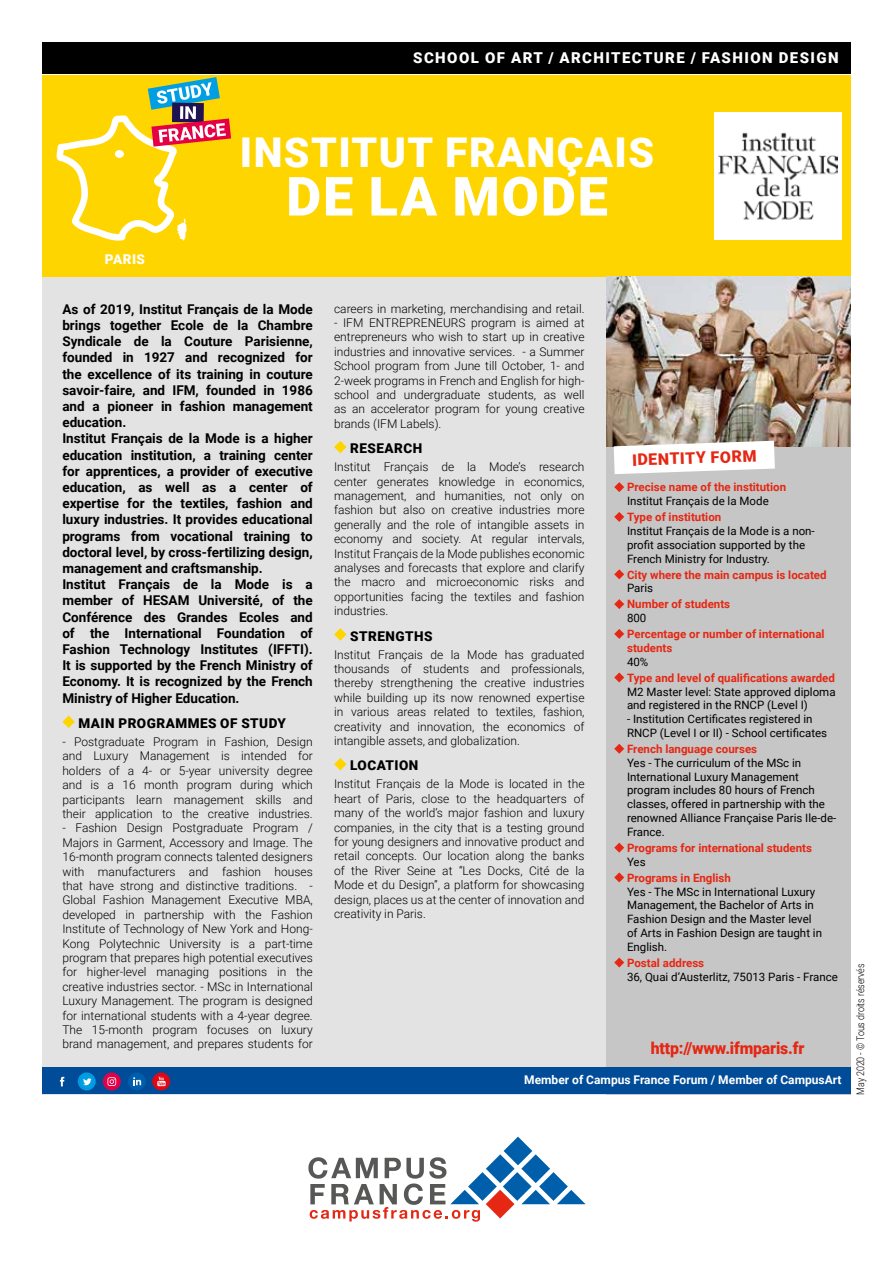
<style>
.page{position:relative;width:893px;height:1263px;background:#fff}
.page>*{position:absolute;margin:0;border:0;box-sizing:border-box;transform-origin:0 0}
.t1{font:900 54px "Roboto";letter-spacing:.035em;color:#fff}
.t2{font:900 41.1px "Roboto";letter-spacing:.035em;color:#fff}
.t3{font:900 16.5px "Roboto";letter-spacing:-.01em;color:#e52713;scale:.96 1}
.t4{font:900 16.05px "Roboto";color:#e52713}
.t5{font:900 15px "Roboto";letter-spacing:.095em;color:#fff}
.t6{font:700 13.5px/16.2px "Roboto";color:#000}
.t7{font:900 13.5px "Roboto";letter-spacing:.035em;color:#000}
.t8{font:900 13.5px "Roboto";letter-spacing:.035em;color:#fff}
.t9{font:300 12px/14.4px "Roboto";color:#000;text-align:justify}
.t10{font:700 12px "Roboto";color:#fff}
.t11{font:11.55px/13.8px "Roboto";color:#000}
.t12{font:700 11.55px/13.8px "Roboto";color:#e52713}
.t13{font:300 10.5px "Roboto";letter-spacing:-.01em;color:#000;scale:.85 1}
</style>
<div class="page">
<div style="left:42px;top:277px;width:809px;height:817px;background:#e3e3e3"></div>
<div style="left:607px;top:276px;width:244px;height:818px;background:#c6c6c6"></div>
<div style="left:42px;top:75px;width:809px;height:202px;background:#ffd500"></div>
<img style="left:607px;top:277px;width:244px;height:170px">
<svg style="left:308px;top:1136px;width:278px;height:86px"></svg>
<div style="left:42px;top:1067px;width:809px;height:27px;background:#004c99"></div>
<div style="left:78px;top:1072px;width:18px;height:18px;border:2px solid #009fe3;border-radius:50%"></div>
<div style="left:79px;top:1074px;width:15px;height:15px;background:#009fe3;border-radius:50%"></div>
<svg style="left:83px;top:1078px;width:9px;height:7px"></svg>
<div style="left:53px;top:1072px;width:18px;height:18px;border:2px solid #004c99;border-radius:50%"></div>
<div style="left:55px;top:1074px;width:15px;height:15px;background:#004c99;border-radius:50%"></div>
<svg style="left:60px;top:1077px;width:4px;height:9px"></svg>
<div style="left:103px;top:1072px;width:18px;height:18px;border:2px solid #e50046;border-radius:50%"></div>
<div style="left:104px;top:1074px;width:15px;height:15px;background:#e50046;border-radius:50%"></div>
<svg style="left:107px;top:1077px;width:9px;height:9px"></svg>
<div style="left:128px;top:1072px;width:18px;height:18px;border:2px solid #005faa;border-radius:50%"></div>
<div style="left:129px;top:1074px;width:15px;height:15px;background:#005faa;border-radius:50%"></div>
<svg style="left:133px;top:1077px;width:8px;height:8px"></svg>
<div style="left:152px;top:1072px;width:18px;height:18px;border:2px solid #e30613;border-radius:50%"></div>
<svg style="left:154px;top:1074px;width:15px;height:15px"></svg>
<svg style="left:157px;top:1077px;width:9px;height:9px"></svg>
<div style="left:714px;top:112px;width:128px;height:127px;background:#fff"></div>
<img style="left:719px;top:132px;width:119px;height:88px">
<div style="left:42px;top:42px;width:809px;height:32px;background:#000"></div>
<svg style="left:614px;top:482px;width:10px;height:10px"></svg>
<svg style="left:614px;top:512px;width:10px;height:10px"></svg>
<svg style="left:614px;top:569px;width:10px;height:10px"></svg>
<svg style="left:614px;top:599px;width:10px;height:10px"></svg>
<svg style="left:614px;top:629px;width:10px;height:10px"></svg>
<svg style="left:614px;top:672px;width:10px;height:10px"></svg>
<svg style="left:614px;top:744px;width:10px;height:10px"></svg>
<svg style="left:614px;top:843px;width:10px;height:10px"></svg>
<svg style="left:614px;top:872px;width:10px;height:10px"></svg>
<svg style="left:614px;top:957px;width:10px;height:10px"></svg>
<svg style="left:614px;top:441px;width:161px;height:33px"></svg>
<svg style="left:57px;top:77px;width:174px;height:164px"></svg>
<svg style="left:62px;top:715px;width:13px;height:13px"></svg>
<svg style="left:334px;top:441px;width:13px;height:12px"></svg>
<svg style="left:334px;top:628px;width:13px;height:13px"></svg>
<svg style="left:334px;top:758px;width:13px;height:12px"></svg>
<p class="t5" style="left:413px;top:47px;width:427px">SCHOOL OF ART / ARCHITECTURE / FASHION DESIGN</p>
<p class="t8" style="left:105px;top:250px;width:42px">PARIS</p>
<h2 class="t2" style="left:240px;top:123px;width:416px">INSTITUT FRANÇAIS</h2>
<h1 class="t1" style="left:286px;top:158px;width:323px">DE LA MODE</h1>
<p class="t6" style="left:62px;top:300px;width:252px">As of 2019, Institut Français de la Mode brings together Ecole de la Chambre Syndicale de la Couture Parisienne, founded in 1927 and recognized for the excellence of its training in couture savoir-faire, and IFM, founded in 1986 and a pioneer in fashion management education.<br>Institut Français de la Mode is a higher education institution, a training center for apprentices, a provider of executive education, as well as a center of expertise for the textiles, fashion and luxury industries. It provides educational programs from vocational training to doctoral level, by cross-fertilizing design, management and craftsmanship.<br>Institut Français de la Mode is a member of HESAM Université, of the Conférence des Grandes Ecoles and of the International Foundation of Fashion Technology Institutes (IFFTI).<br>It is supported by the French Ministry of Economy. It is recognized by the French Ministry of Higher Education.</p>
<p class="t7" style="left:78px;top:714px;width:209px">MAIN PROGRAMMES OF STUDY</p>
<p class="t9" style="left:62px;top:734px;width:252px">- Postgraduate Program in Fashion, Design and Luxury Management is intended for holders of a 4- or 5-year university degree and is a 16 month program during which participants learn management skills and their application to the creative industries.</p>
<p class="t9" style="left:62px;top:820px;width:252px">- Fashion Design Postgraduate Program / Majors in Garment, Accessory and Image. The 16-month program connects talented designers with manufacturers and fashion houses that have strong and distinctive traditions. - Global Fashion Management Executive MBA, developed in partnership with the Fashion Institute of Technology of New York and Hong-Kong Polytechnic University is a part-time program that prepares high potential executives for higher-level managing positions in the creative industries sector. - MSc in International Luxury Management. The program is designed for international students with a 4-year degree.<br>The 15-month program focuses on luxury brand management, and prepares students for</p>
<p class="t9" style="left:334px;top:301px;width:252px">careers in marketing, merchandising and retail.</p>
<p class="t9" style="left:334px;top:315px;width:252px">- IFM ENTREPRENEURS program is aimed at entrepreneurs who wish to start up in creative industries and innovative services. - a Summer School program from June till October, 1- and 2-week programs in French and English for high&shy;school and undergraduate students, as well as an accelerator program for young creative brands (IFM Labels).</p>
<p class="t7" style="left:350px;top:439px;width:74px">RESEARCH</p>
<p class="t9" style="left:334px;top:459px;width:252px">Institut Français de la Mode’s research center generates knowledge in economics, management, and humanities, not only on fashion but also on creative industries more generally and the role of intangible assets in economy and society. At regular intervals, Institut Français de la Mode publishes economic analyses and forecasts that explore and clarify the macro and microeconomic risks and opportunities facing the textiles and fashion industries.</p>
<p class="t7" style="left:350px;top:626px;width:84px">STRENGTHS</p>
<p class="t9" style="left:334px;top:647px;width:252px">Institut Français de la Mode has graduated thousands of students and professionals, thereby strengthening the creative industries while building up its now renowned expertise in various areas related to textiles, fashion, creativity and innovation, the economics of intangible assets, and globalization.</p>
<p class="t7" style="left:350px;top:756px;width:70px">LOCATION</p>
<p class="t9" style="left:334px;top:776px;width:252px">Institut Français de la Mode is located in the heart of Paris, close to the headquarters of many of the world’s major fashion and luxury companies, in the city that is a testing ground for young designers and innovative product and retail concepts. Our location along the banks of the River Seine at “Les Docks, Cité de la Mode et du Design”, a platform for showcasing design, places us at the center of innovation and creativity in Paris.</p>
<h3 class="t4" style="left:632px;top:449px;width:126px;rotate:-2deg">IDENTITY FORM</h3>
<p class="t12" style="left:627px;top:480px;width:161px">Precise name of the institution</p>
<p class="t11" style="left:627px;top:494px;width:143px">Institut Français de la Mode</p>
<p class="t12" style="left:627px;top:510px;width:96px">Type of institution</p>
<p class="t11" style="left:627px;top:523px;width:189px">Institut Français de la Mode is a non&shy;profit association supported by the<br>French Ministry for Industry.</p>
<p class="t12" style="left:627px;top:567px;width:201px">City where the main campus is located</p>
<p class="t11" style="left:627px;top:581px;width:28px">Paris</p>
<p class="t12" style="left:627px;top:597px;width:105px">Number of students</p>
<p class="t11" style="left:627px;top:611px;width:21px">800</p>
<p class="t12" style="left:627px;top:627px;width:199px">Percentage or number of international students</p>
<p class="t11" style="left:627px;top:654px;width:23px">40%</p>
<p class="t12" style="left:627px;top:670px;width:209px">Type and level of qualifications awarded</p>
<p class="t11" style="left:627px;top:684px;width:210px">M2 Master level: State approved diploma and registered in the RNCP (Level I)</p>
<p class="t11" style="left:627px;top:712px;width:202px">- Institution Certificates registered in<br>RNCP (Level I or II) - School certificates</p>
<p class="t12" style="left:627px;top:741px;width:132px">French language courses</p>
<p class="t11" style="left:627px;top:755px;width:211px">Yes - The curriculum of the MSc in<br>International Luxury Management program includes 80 hours of French classes, offered in partnership with the renowned Alliance Française Paris Ile-de-<br>France.</p>
<p class="t12" style="left:627px;top:840px;width:186px">Programs for international students</p>
<p class="t11" style="left:627px;top:854px;width:20px">Yes</p>
<p class="t12" style="left:627px;top:870px;width:105px">Programs in English</p>
<p class="t11" style="left:627px;top:884px;width:197px">Yes - The MSc in International Luxury<br>Management, the Bachelor of Arts in<br>Fashion Design and the Master level of Arts in Fashion Design are taught in<br>English.</p>
<p class="t12" style="left:627px;top:955px;width:79px">Postal address</p>
<p class="t11" style="left:627px;top:969px;width:212px">36, Quai d’Austerlitz, 75013 Paris - France</p>
<h3 class="t3" style="left:651px;top:1036px;width:162px">http://www.ifmparis.fr</h3>
<p class="t10" style="left:524px;top:1071px;width:319px">Member of Campus France Forum / Member of CampusArt</p>
<p class="t13" style="left:853px;top:1094px;width:155px;rotate:-90deg">May 2020 - © Tous droits réservés</p>
</div>
